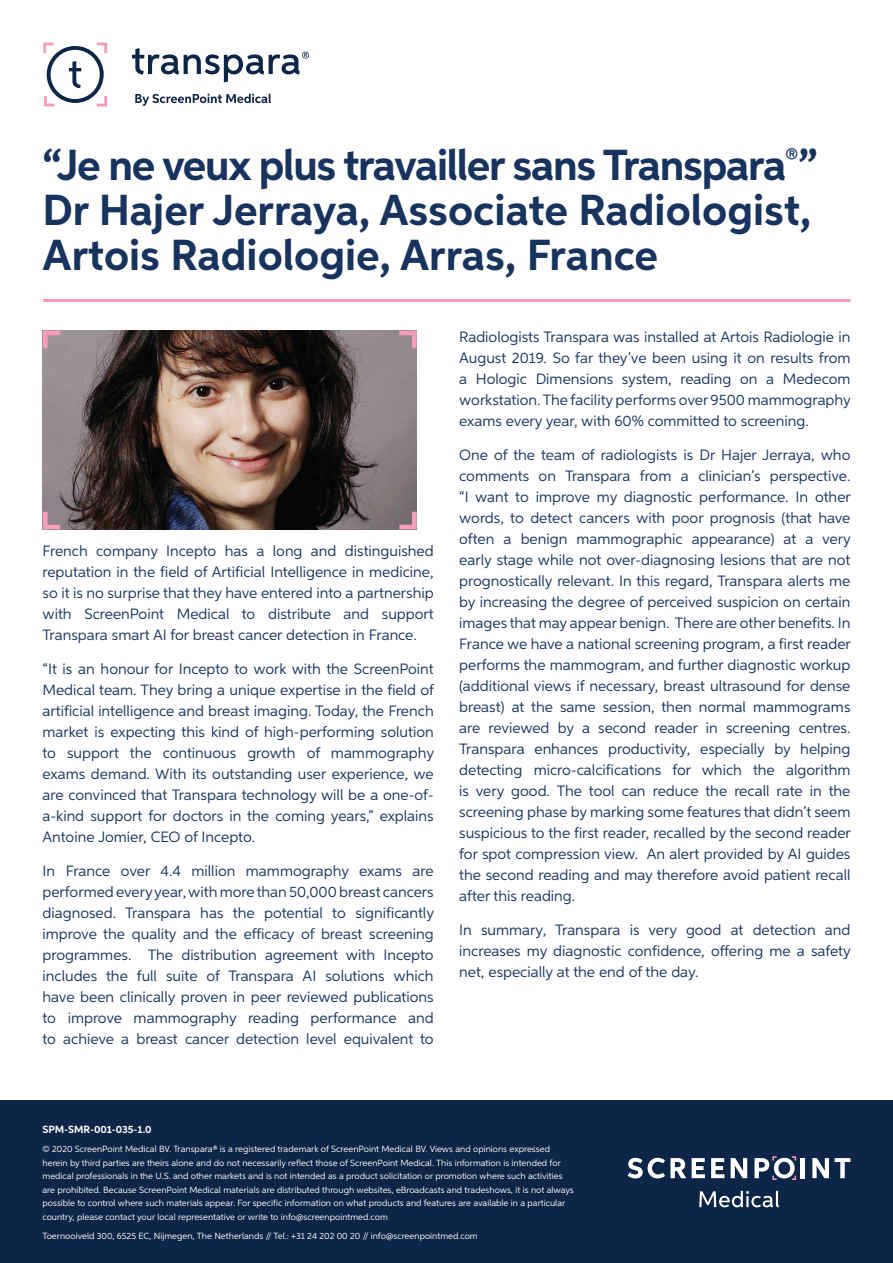
<style>
.page{position:relative;width:893px;height:1263px;background:#fff}
.page>*{position:absolute;margin:0;border:0;box-sizing:border-box;transform-origin:0 0}
.t1{font:700 43.5px/45px "Aspira";letter-spacing:-.005em;color:#18345e}
.t2{font:15px/21px "Aspira";color:#18345e;text-align:justify}
.t3{font:700 10.5px "Aspira";letter-spacing:-.005em;color:#fff}
.t4{font:9px/13.5px "Aspira";color:#fff}
.s1{font-weight:500}
</style>
<div class="page">
<hr style="left:45px;top:299px;width:804px;height:3px;background:#f499ba">
<svg style="left:43px;top:43px;width:64px;height:63px"></svg>
<svg style="left:135px;top:94px;width:136px;height:12px"></svg>
<svg style="left:132px;top:48px;width:177px;height:34px"></svg>
<img style="left:43px;top:331px;width:374px;height:198px">
<svg style="left:399px;top:331px;width:18px;height:17px"></svg>
<svg style="left:43px;top:331px;width:17px;height:17px"></svg>
<svg style="left:43px;top:512px;width:17px;height:17px"></svg>
<svg style="left:399px;top:512px;width:18px;height:17px"></svg>
<div style="left:0;top:1101px;width:893px;height:162px;background:#0d2547"></div>
<svg style="left:699px;top:1191px;width:80px;height:16px"></svg>
<svg style="left:628px;top:1158px;width:58px;height:20px"></svg>
<svg style="left:692px;top:1158px;width:13px;height:20px"></svg>
<svg style="left:711px;top:1158px;width:13px;height:20px"></svg>
<svg style="left:731px;top:1158px;width:16px;height:20px"></svg>
<hr style="left:801px;top:1158px;width:4px;height:20px;background:#fff">
<svg style="left:812px;top:1158px;width:17px;height:20px"></svg>
<svg style="left:835px;top:1158px;width:15px;height:20px"></svg>
<svg style="left:754px;top:1156px;width:42px;height:24px"></svg>
<h1 class="t1" style="left:43px;top:143px;width:777px">“Je ne veux plus travailler sans Transpara<sup>®</sup>”<br>Dr Hajer Jerraya, Associate Radiologist,<br>Artois Radiologie, Arras, France</h1>
<p class="t2" style="left:43px;top:540px;width:393px">French company Incepto has a long and distinguished reputation in the field of Artificial Intelligence in medicine, so it is no surprise that they have entered into a partnership with ScreenPoint Medical to distribute and support Transpara smart AI for breast cancer detection in France.</p>
<p class="t2" style="left:43px;top:658px;width:393px">“It is an honour for Incepto to work with the ScreenPoint Medical team. They bring a unique expertise in the field of artificial intelligence and breast imaging. Today, the French market is expecting this kind of high-performing solution to support the continuous growth of mammography exams demand. With its outstanding user experience, we are convinced that Transpara technology will be a one-of&shy;a-kind support for doctors in the coming years,” explains Antoine Jomier, CEO of Incepto.</p>
<p class="t2" style="left:43px;top:860px;width:393px">In France over 4.4 million mammography exams are performed every year, with more than 50,000 breast cancers diagnosed. Transpara has the potential to significantly improve the quality and the efficacy of breast screening programmes. The distribution agreement with Incepto includes the full suite of Transpara AI solutions which have been clinically proven in peer reviewed publications to improve mammography reading performance and to achieve a breast cancer detection level equivalent to</p>
<p class="t2" style="left:459px;top:326px;width:393px">Radiologists Transpara was installed at Artois Radiologie in August 2019. So far they’ve been using it on results from a Hologic Dimensions system, reading on a Medecom workstation. The facility performs over 9500 mammography exams every year, with 60% committed to screening.</p>
<p class="t2" style="left:459px;top:444px;width:393px">One of the team of radiologists is Dr Hajer Jerraya, who comments on Transpara from a clinician’s perspective. “I want to improve my diagnostic performance. In other words, to detect cancers with poor prognosis (that have often a benign mammographic appearance) at a very early stage while not over-diagnosing lesions that are not prognostically relevant. In this regard, Transpara alerts me by increasing the degree of perceived suspicion on certain images that may appear benign. There are other benefits. In France we have a national screening program, a first reader performs the mammogram, and further diagnostic workup (additional views if necessary, breast ultrasound for dense breast) at the same session, then normal mammograms are reviewed by a second reader in screening centres.<br>Transpara enhances productivity, especially by helping detecting micro-calcifications for which the algorithm is very good. The tool can reduce the recall rate in the screening phase by marking some features that didn’t seem suspicious to the first reader, recalled by the second reader for spot compression view. An alert provided by AI guides the second reading and may therefore avoid patient recall after this reading.</p>
<p class="t2" style="left:459px;top:919px;width:393px">In summary, Transpara is very good at detection and increases my diagnostic confidence, offering me a safety net, especially at the end of the day.</p>
<p class="t3" style="left:43px;top:1122px;width:111px">SPM-SMR-001-035-1.0</p>
<p class="t4" style="left:43px;top:1142px;width:533px">© 2020 ScreenPoint Medical BV. Transpara<span class="s1">®</span> is a registered trademark of ScreenPoint Medical BV. Views and opinions expressed herein by third parties are theirs alone and do not necessarily reflect those of ScreenPoint Medical. This information is intended for medical professionals in the U.S. and other markets and is not intended as a product solicitation or promotion where such activities are prohibited. Because ScreenPoint Medical materials are distributed through websites, eBroadcasts and tradeshows, it is not always possible to control where such materials appear. For specific information on what products and features are available in a particular country, please contact your local representative or write to info@screenpointmed.com</p>
<p class="t4" style="left:43px;top:1229px;width:437px">Toernooiveld 300, 6525 EC, Nijmegen, The Netherlands // Tel.: +31 24 202 00 20 // info@screenpointmed.com</p>
</div>
